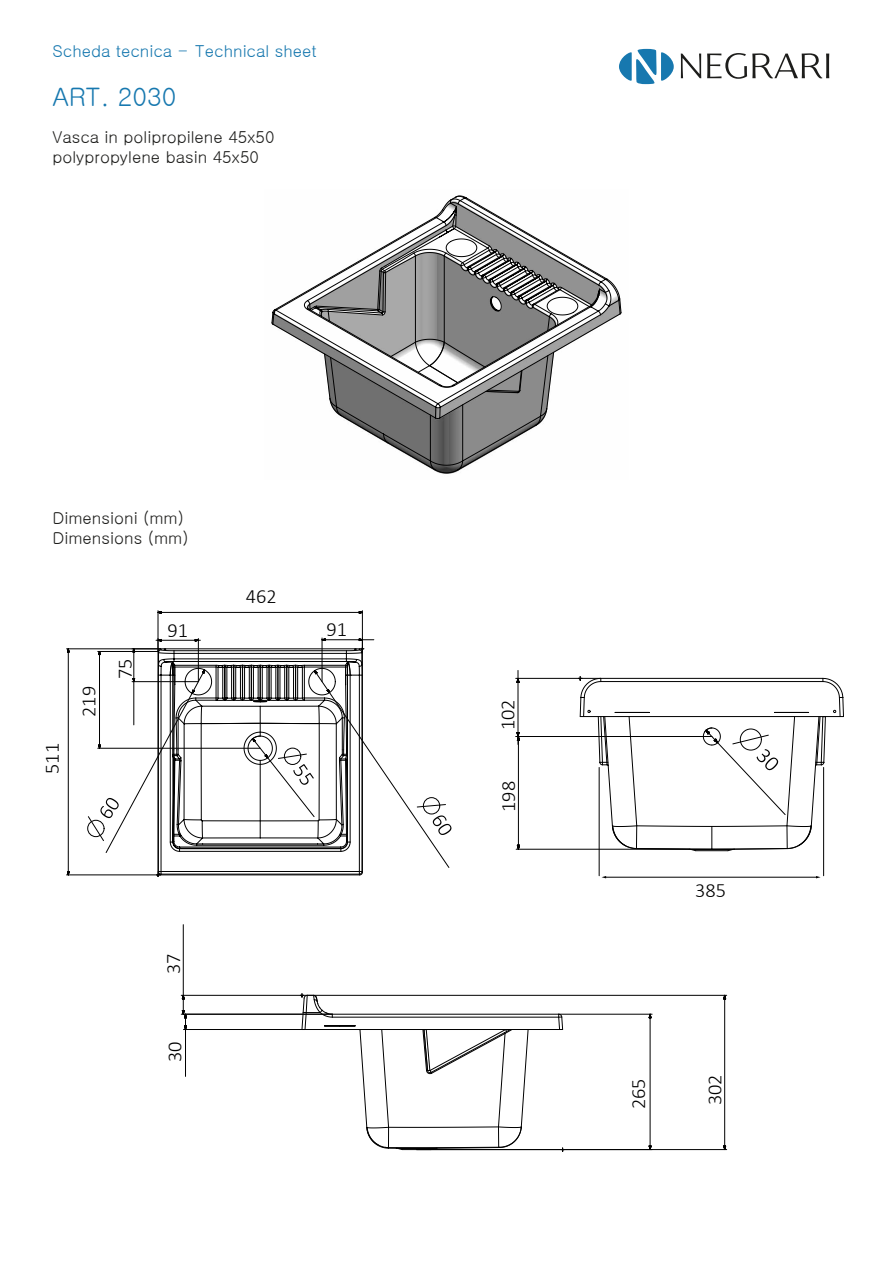
<style>
.page{position:relative;width:893px;height:1263px;background:#fff}
.page>*{position:absolute;margin:0;border:0;box-sizing:border-box;transform-origin:0 0}
.t1{font:25.5px "Gulim";color:#1778af}
.t2{font:300 20.4px "Calibri";color:#010101}
.t3{font:16.5px/19.8px "Gulim";color:#1d1d1b}
.t4{font:16.5px "Gulim";color:#1778af}
</style>
<div class="page">
<svg style="left:272px;top:196px;width:349px;height:277px"></svg>
<svg style="left:444px;top:342px;width:41px;height:25px"></svg>
<hr style="left:444px;top:256px;width:1px;height:86px;background:#010101">
<svg style="left:391px;top:342px;width:24px;height:15px"></svg>
<hr style="left:415px;top:256px;width:1px;height:86px;background:#010101">
<svg style="left:309px;top:203px;width:296px;height:128px"></svg>
<hr style="left:158px;top:612px;width:204px;height:1px;background:#010101">
<hr style="left:362px;top:611px;width:1px;height:40px;background:#010101">
<hr style="left:158px;top:611px;width:1px;height:40px;background:#010101">
<hr style="left:68px;top:649px;width:1px;height:226px;background:#010101">
<hr style="left:67px;top:648px;width:94px;height:1px;background:#010101">
<hr style="left:67px;top:875px;width:94px;height:1px;background:#010101">
<svg style="left:88px;top:638px;width:363px;height:238px"></svg>
<hr style="left:332px;top:1017px;width:227px;height:1px;background:#010101">
<svg style="left:558px;top:1015px;width:5px;height:15px"></svg>
<hr style="left:305px;top:1029px;width:255px;height:1px;background:#010101">
<hr style="left:332px;top:1014px;width:227px;height:1px;background:#010101">
<svg style="left:360px;top:1030px;width:168px;height:120px"></svg>
<hr style="left:324px;top:1025px;width:31px;height:1px;background:#010101">
<svg style="left:300px;top:993px;width:33px;height:36px"></svg>
<hr style="left:724px;top:995px;width:1px;height:154px;background:#010101">
<hr style="left:417px;top:1149px;width:310px;height:1px;background:#010101">
<hr style="left:307px;top:995px;width:420px;height:1px;background:#010101">
<hr style="left:650px;top:1014px;width:1px;height:135px;background:#010101">
<hr style="left:559px;top:1014px;width:93px;height:1px;background:#010101">
<hr style="left:183px;top:925px;width:1px;height:89px;background:#010101">
<hr style="left:181px;top:995px;width:126px;height:1px;background:#010101">
<hr style="left:181px;top:1014px;width:151px;height:1px;background:#010101">
<svg style="left:182px;top:1010px;width:5px;height:9px"></svg>
<hr style="left:185px;top:1014px;width:1px;height:62px;background:#010101">
<hr style="left:183px;top:1029px;width:122px;height:1px;background:#010101">
<hr style="left:183px;top:1014px;width:149px;height:1px;background:#010101">
<hr style="left:518px;top:736px;width:1px;height:113px;background:#010101">
<hr style="left:516px;top:849px;width:173px;height:1px;background:#010101">
<svg style="left:517px;top:732px;width:3px;height:9px"></svg>
<hr style="left:518px;top:670px;width:1px;height:74px;background:#010101">
<hr style="left:516px;top:678px;width:85px;height:1px;background:#010101">
<hr style="left:516px;top:736px;width:196px;height:1px;background:#010101">
<svg style="left:578px;top:676px;width:266px;height:175px"></svg>
<hr style="left:599px;top:767px;width:1px;height:109px;background:#010101">
<hr style="left:823px;top:767px;width:1px;height:109px;background:#010101">
<hr style="left:605px;top:877px;width:212px;height:1px;background:#010101">
<svg style="left:681px;top:54px;width:20px;height:24px"></svg>
<svg style="left:707px;top:53px;width:122px;height:26px"></svg>
<svg style="left:619px;top:49px;width:55px;height:35px"></svg>
<p class="t4" style="left:53px;top:43px;width:266px">Scheda tecnica - Technical sheet</p>
<h1 class="t1" style="left:53px;top:84px;width:125px">ART. 2030</h1>
<p class="t3" style="left:53px;top:127px;width:224px">Vasca in polipropilene 45x50 polypropylene basin 45x50</p>
<p class="t3" style="left:53px;top:509px;width:138px">Dimensioni (mm)<br>Dimensions (mm)</p>
<p class="t2" style="left:246px;top:583px;width:32px">462</p>
<p class="t2" style="left:39px;top:774px;width:32px;rotate:-90deg">511</p>
<p class="t2" style="left:76px;top:717px;width:32px;rotate:-90deg">219</p>
<p class="t2" style="left:112px;top:679px;width:22px;rotate:-90deg">75</p>
<p class="t2" style="left:167px;top:617px;width:22px">91</p>
<p class="t2" style="left:327px;top:617px;width:22px">91</p>
<p class="t2" style="left:161px;top:974px;width:22px;rotate:-90deg">37</p>
<p class="t2" style="left:162px;top:1062px;width:22px;rotate:-90deg">30</p>
<p class="t2" style="left:495px;top:730px;width:32px;rotate:-90deg">102</p>
<p class="t2" style="left:496px;top:812px;width:32px;rotate:-90deg">198</p>
<p class="t2" style="left:695px;top:877px;width:32px">385</p>
<p class="t2" style="left:626px;top:1109px;width:32px;rotate:-90deg">265</p>
<p class="t2" style="left:702px;top:1105px;width:32px;rotate:-90deg">302</p>
</div>
